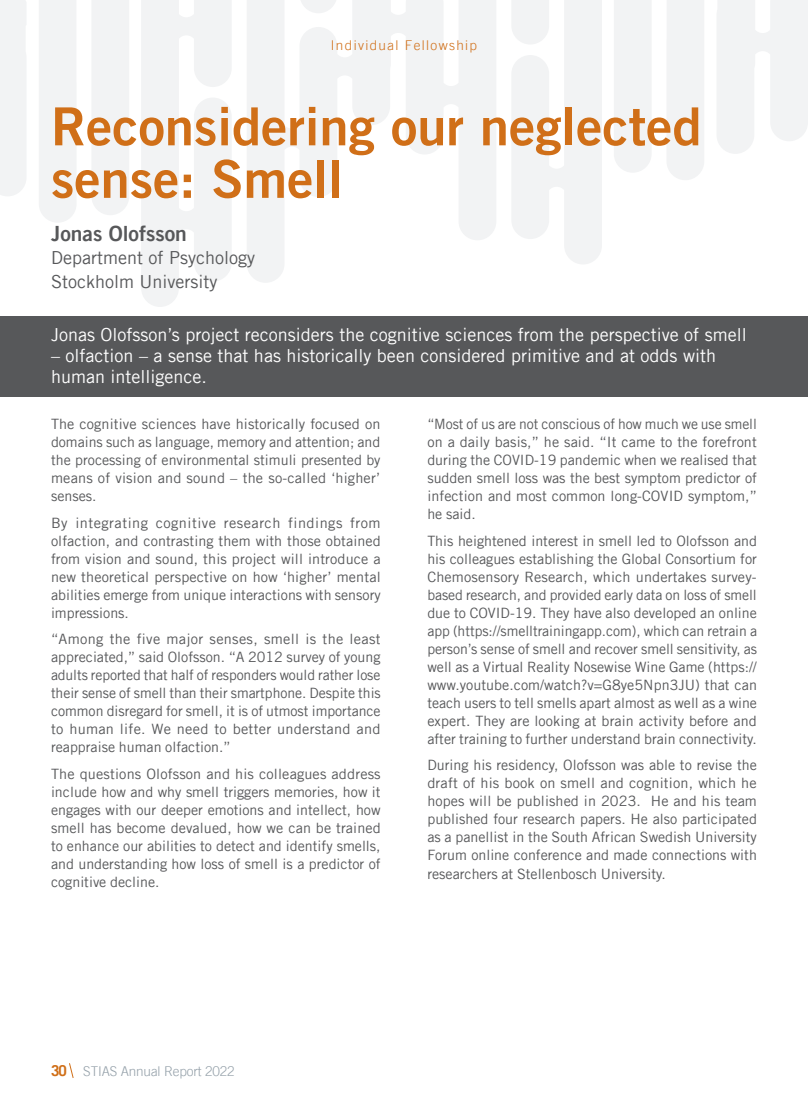
<style>
.page{position:relative;width:808px;height:1106px;background:#fff}
.page>*{position:absolute;margin:0;border:0;box-sizing:border-box;transform-origin:0 0}
.t1{font:52.5px/52.5px "Trade Gothic LT Bold Two";color:#d06f18}
.t2{font:21px "Trade Gothic LT Bold Two";color:#57585a}
.t3{font:18px/21px "Trade Gothic LT";color:#fff}
.t4{font:18px "Trade Gothic LT";color:#57585a}
.t5{font:14.25px/18px "Trade Gothic LT";color:#57585a;text-align:justify}
.t6{font:300 13.5px "Trade Gothic LT";letter-spacing:-.01em;color:#94a0a9}
.t7{font:300 13.5px "Trade Gothic LT";letter-spacing:.1em;color:#d06f18}
.s1{font-weight:700;font-size:15px;color:#d06f18}
</style>
<div class="page">
<svg style="left:69px;top:1063px;width:5px;height:15px"></svg>
<svg style="left:390px;top:0;width:212px;height:264px;fill:#f2f3f4"></svg>
<svg style="left:614px;top:0;width:90px;height:180px"></svg>
<svg style="left:717px;top:0;width:91px;height:154px"></svg>
<svg style="left:141px;top:0;width:249px;height:307px;fill:#f2f3f4"></svg>
<svg style="left:39px;top:0;width:90px;height:222px"></svg>
<div style="left:0;top:0;width:26px;height:196px;background:#f2f3f4"></div>
<div style="left:0;top:316px;width:808px;height:80px;background:#57585a"></div>
<p class="t7" style="left:331px;top:37px;width:148px">Individual Fellowship</p>
<p class="t1" style="left:51px;top:99px;width:652px">Reconsidering our neglected sense: Smell</p>
<p class="t2" style="left:51px;top:220px;width:137px">Jonas Olofsson</p>
<p class="t4" style="left:51px;top:247px;width:205px">Department of Psychology</p>
<p class="t4" style="left:51px;top:271px;width:168px">Stockholm University</p>
<p class="t3" style="left:51px;top:324px;width:697px">Jonas Olofsson’s project reconsiders the cognitive sciences from the perspective of smell</p>
<p class="t3" style="left:51px;top:345px;width:666px">– olfaction – a sense that has historically been considered primitive and at odds with human intelligence.</p>
<p class="t5" style="left:51px;top:415px;width:331px">The cognitive sciences have historically focused on domains such as language, memory and attention; and the processing of environmental stimuli presented by means of vision and sound – the so-called ‘higher’ senses.</p>
<p class="t5" style="left:51px;top:513px;width:331px">By integrating cognitive research findings from olfaction, and contrasting them with those obtained from vision and sound, this project will introduce a new theoretical perspective on how ‘higher’ mental abilities emerge from unique interactions with sensory impressions.</p>
<p class="t5" style="left:51px;top:630px;width:331px">“Among the five major senses, smell is the least appreciated,” said Olofsson. “A 2012 survey of young adults reported that half of responders would rather lose their sense of smell than their smartphone. Despite this common disregard for smell, it is of utmost importance to human life. We need to better understand and reappraise human olfaction.”</p>
<p class="t5" style="left:51px;top:764px;width:331px">The questions Olofsson and his colleagues address include how and why smell triggers memories, how it engages with our deeper emotions and intellect, how smell has become devalued, how we can be trained to enhance our abilities to detect and identify smells, and understanding how loss of smell is a predictor of cognitive decline.</p>
<p class="t5" style="left:427px;top:415px;width:331px">“Most of us are not conscious of how much we use smell on a daily basis,” he said. “It came to the forefront during the COVID-19 pandemic when we realised that sudden smell loss was the best symptom predictor of infection and most common long-COVID symptom,” he said.</p>
<p class="t5" style="left:427px;top:531px;width:331px">This heightened interest in smell led to Olofsson and his colleagues establishing the Global Consortium for Chemosensory Research, which undertakes survey&shy;based research, and provided early data on loss of smell due to COVID-19. They have also developed an online app (https://smelltrainingapp.com), which can retrain a person’s sense of smell and recover smell sensitivity, as well as a Virtual Reality Nosewise Wine Game (https:// www.youtube.com/watch?v=G8ye5Npn3JU) that can teach users to tell smells apart almost as well as a wine expert. They are looking at brain activity before and after training to further understand brain connectivity.</p>
<p class="t5" style="left:427px;top:756px;width:331px">During his residency, Olofsson was able to revise the draft of his book on smell and cognition, which he hopes will be published in 2023. He and his team published four research papers. He also participated as a panellist in the South African Swedish University Forum online conference and made connections with researchers at Stellenbosch University.</p>
<p class="t6" style="left:51px;top:1063px;width:185px"><span class="s1">30</span> STIAS Annual Report 2022</p>
</div>
